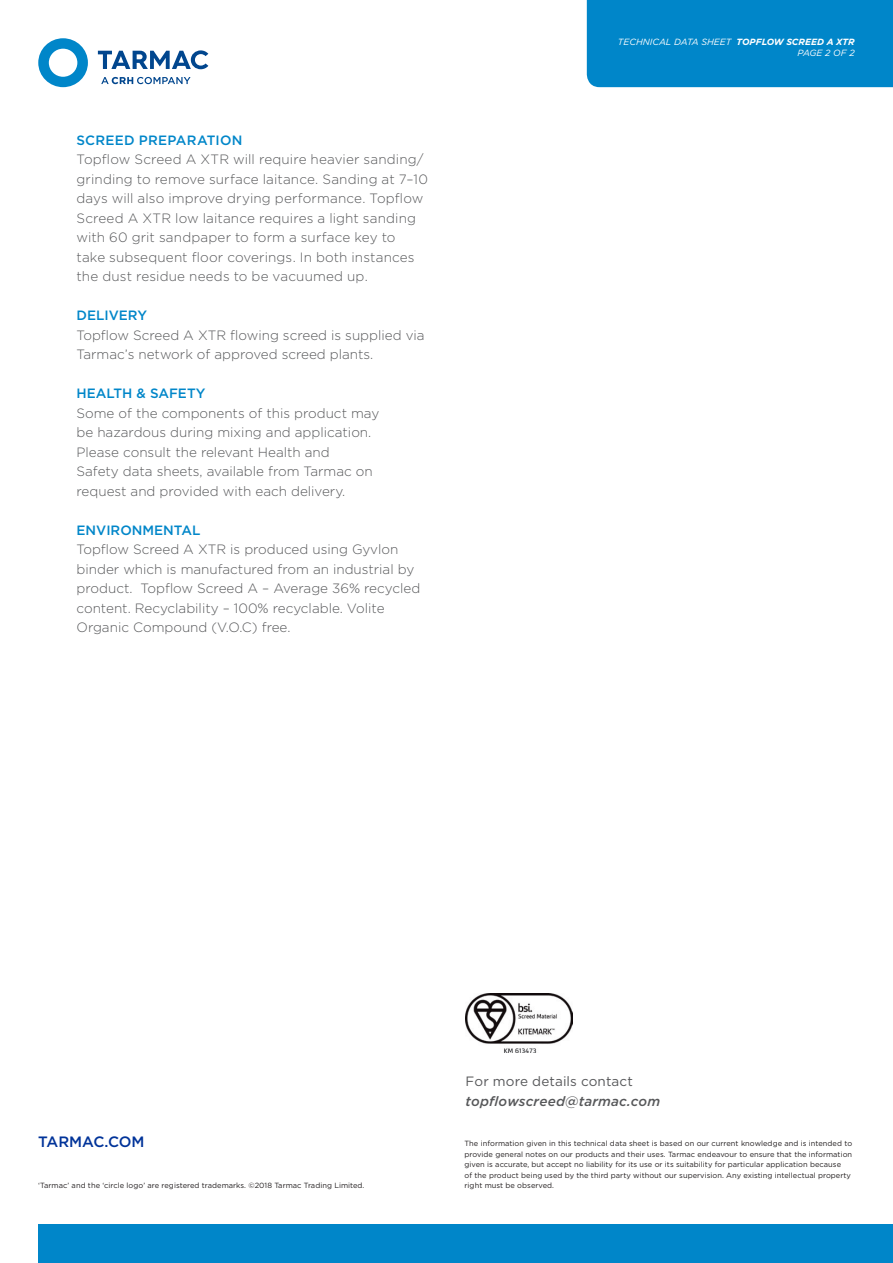
<style>
.page{position:relative;width:893px;height:1263px;background:#fff}
.page>*{position:absolute;margin:0;border:0;box-sizing:border-box;transform-origin:0 0}
.t1{font:500 15px "Gotham";color:#039}
.t2{font:300 13.5px/19.5px "Gotham";color:#57585a}
.t3{font:500 13.5px "Gotham";color:#0086c9}
.t4{font:italic 500 13.5px "Gotham";letter-spacing:.01em;color:#57585a}
.t5{font:13.5px "Gotham";letter-spacing:.01em;color:#57585a}
.t6{font:italic 9px "Gotham";color:#fff}
.t7{font:7.5px/10.5px "Gotham";letter-spacing:.005em;color:#231f20}
.s1{font-weight:700}
</style>
<div class="page">
<div style="left:38px;top:1225px;width:855px;height:38px;background:#0086c9"></div>
<svg style="left:101px;top:77px;width:90px;height:7px"></svg>
<svg style="left:98px;top:50px;width:110px;height:19px"></svg>
<svg style="left:38px;top:38px;width:50px;height:49px"></svg>
<div style="left:587px;top:0;width:306px;height:87px;background:#0086c9"></div>
<img style="left:466px;top:993px;width:107px;height:59px">
<p class="t3" style="left:77px;top:131px;width:167px">SCREED PREPARATION</p>
<p class="t2" style="left:77px;top:149px;width:353px">Topflow Screed A XTR will require heavier sanding/ grinding to remove surface laitance. Sanding at 7–10 days will also improve drying performance. Topflow Screed A XTR low laitance requires a light sanding with 60 grit sandpaper to form a surface key to<br>take subsequent floor coverings. In both instances the dust residue needs to be vacuumed up.</p>
<p class="t3" style="left:77px;top:307px;width:72px">DELIVERY</p>
<p class="t2" style="left:77px;top:325px;width:350px">Topflow Screed A XTR flowing screed is supplied via<br>Tarmac’s network of approved screed plants.</p>
<p class="t3" style="left:77px;top:385px;width:130px">HEALTH &amp; SAFETY</p>
<p class="t2" style="left:77px;top:403px;width:304px">Some of the components of this product may be hazardous during mixing and application.<br>Please consult the relevant Health and<br>Safety data sheets, available from Tarmac on request and provided with each delivery.</p>
<p class="t3" style="left:77px;top:521px;width:125px">ENVIRONMENTAL</p>
<p class="t2" style="left:77px;top:539px;width:345px">Topflow Screed A XTR is produced using Gyvlon binder which is manufactured from an industrial by product. Topflow Screed A – Average 36% recycled content. Recyclability – 100% recyclable. Volite Organic Compound (V.O.C) free.</p>
<p class="t6" style="left:618px;top:37px;width:238px">TECHNICAL DATA SHEET <span class="s1">TOPFLOW SCREED A XTR</span></p>
<p class="t6" style="left:797px;top:47px;width:59px">PAGE 2 OF 2</p>
<p class="t1" style="left:38px;top:1132px;width:108px">TARMAC.COM</p>
<p class="t7" style="left:38px;top:1180px;width:328px">‘Tarmac’ and the ‘circle logo’ are registered trademarks. ©2018 Tarmac Trading Limited.</p>
<p class="t5" style="left:466px;top:1073px;width:169px">For more details contact</p>
<p class="t4" style="left:466px;top:1092px;width:196px">topflowscreed@tarmac.com</p>
<p class="t7" style="left:465px;top:1138px;width:389px">The information given in this technical data sheet is based on our current knowledge and is intended to provide general notes on our products and their uses. Tarmac endeavour to ensure that the information given is accurate, but accept no liability for its use or its suitability for particular application because<br>of the product being used by the third party without our supervision. Any existing intellectual property right must be observed.</p>
</div>
